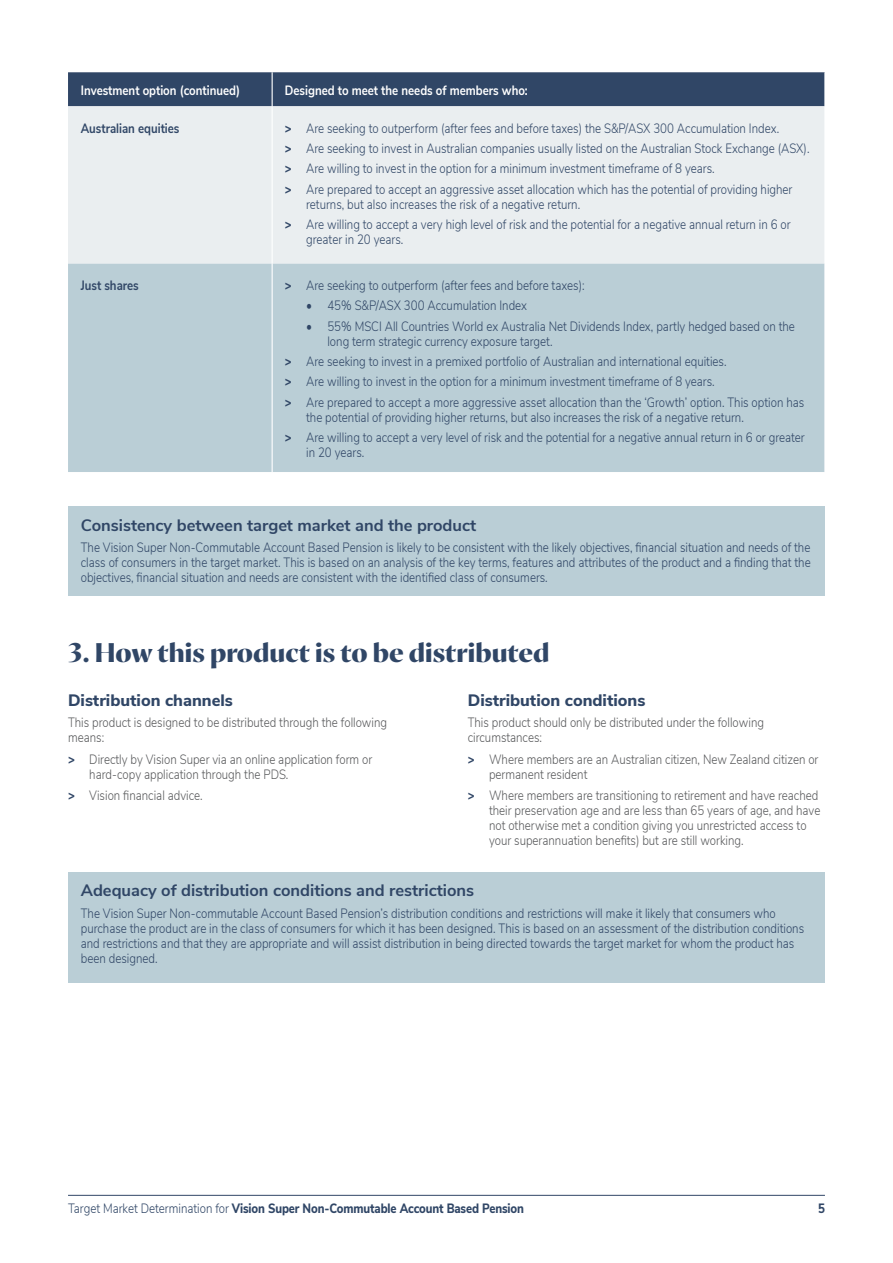
<style>
.page{position:relative;width:893px;height:1263px;background:#fff}
.page>*{position:absolute;margin:0;border:0;box-sizing:border-box;transform-origin:0 0}
.t1{font:800 27px "Proza Display";color:#304666}
.t2{font:700 16.5px "Nunito Sans";color:#304666}
.t3{font:800 16.5px "Nunito Sans";color:#304666}
.t4{font:300 13.5px/20.2px "Nunito Sans";color:#304666;scale:.85 1}
.t5{font:300 13.5px/15px "Nunito Sans";color:#58595b;scale:.85 1}
.t6{font:800 13.5px "Nunito Sans";letter-spacing:-.01em;color:#304666;scale:.85 1}
.t7{font:700 13.5px "Nunito Sans";color:#fff;scale:.85 1}
.t8{font:700 13.5px "Nunito Sans";color:#304666;scale:.85 1}
.s1{font-weight:800}
.s2{font-weight:800;color:#304666}
.s3{font-weight:300}
</style>
<div class="page">
<hr style="left:68px;top:1195px;width:757px;height:1px;background:#304666">
<div style="left:68px;top:72px;width:756px;height:34px;background:#304666"></div>
<div style="left:68px;top:106px;width:756px;height:158px;background:#eaeef0"></div>
<div style="left:68px;top:264px;width:756px;height:208px;background:#baced6"></div>
<hr style="left:272px;top:72px;width:1px;height:34px;background:#fff">
<hr style="left:272px;top:106px;width:1px;height:158px;background:#fff">
<hr style="left:272px;top:264px;width:1px;height:208px;background:#fff">
<div style="left:68px;top:506px;width:757px;height:89px;background:#baced6"></div>
<div style="left:68px;top:872px;width:757px;height:110px;background:#baced6"></div>
<p class="t7" style="left:81px;top:80px;width:189px">Investment option (continued)</p>
<p class="t7" style="left:285px;top:80px;width:287px">Designed to meet the needs of members who:</p>
<p class="t8" style="left:81px;top:118px;width:118px">Australian equities</p>
<p class="t4" style="left:285px;top:117px;width:619px"><span class="s1">&gt;</span> Are seeking to outperform (after fees and before taxes) the S&amp;P/ASX 300 Accumulation Index.<br><span class="s1">&gt;</span> Are seeking to invest in Australian companies usually listed on the Australian Stock Exchange (ASX). <span class="s1">&gt;</span> Are willing to invest in the option for a minimum investment timeframe of 8 years.<br><span class="s1">&gt;</span> Are prepared to accept an aggressive asset allocation which has the potential of providing higher</p>
<p class="t4" style="left:285px;top:193px;width:597px;text-indent:21px">returns, but also increases the risk of a negative return.<br><span class="s1">&gt;</span> Are willing to accept a very high level of risk and the potential for a negative annual return in 6 or</p>
<p class="t4" style="left:306px;top:228px;width:116px">greater in 20 years.</p>
<p class="t8" style="left:81px;top:275px;width:70px">Just shares</p>
<p class="t4" style="left:285px;top:274px;width:354px"><span class="s1">&gt;</span> Are seeking to outperform (after fees and before taxes):</p>
<p class="t4" style="left:306px;top:295px;width:261px"><span class="s1">•</span> 45% S&amp;P/ASX 300 Accumulation Index</p>
<p class="t4" style="left:327px;top:318px;width:551px;line-height:15px;text-indent:-21px"><span class="s1">•</span> 55% MSCI All Countries World ex Australia Net Dividends Index, partly hedged based on the long term strategic currency exposure target.</p>
<p class="t4" style="left:285px;top:350px;width:612px"><span class="s1">&gt;</span> Are seeking to invest in a premixed portfolio of Australian and international equities.<br><span class="s1">&gt;</span> Are willing to invest in the option for a minimum investment timeframe of 8 years.<br><span class="s1">&gt;</span> Are prepared to accept a more aggressive asset allocation than the ‘Growth’ option. This option has</p>
<p class="t4" style="left:285px;top:406px;width:613px;text-indent:21px">the potential of providing higher returns, but also increases the risk of a negative return.<br><span class="s1">&gt;</span> Are willing to accept a very level of risk and the potential for a negative annual return in 6 or greater</p>
<p class="t4" style="left:306px;top:441px;width:70px">in 20 years.</p>
<p class="t2" style="left:81px;top:513px;width:397px">Consistency between target market and the product</p>
<p class="t4" style="left:81px;top:539px;width:860px;line-height:15px;text-align:justify">The Vision Super Non-Commutable Account Based Pension is likely to be consistent with the likely objectives, financial situation and needs of the class of consumers in the target market. This is based on an analysis of the key terms, features and attributes of the product and a finding that the objectives, financial situation and needs are consistent with the identified class of consumers.</p>
<h1 class="t1" style="left:68px;top:636px;width:483px">3. How this product is to be distributed</h1>
<p class="t3" style="left:68px;top:688px;width:166px">Distribution channels</p>
<p class="t5" style="left:68px;top:714px;width:377px">This product is designed to be distributed through the following means:</p>
<p class="t5" style="left:89px;top:751px;width:334px;text-indent:-21px"><span class="s2">&gt;</span> Directly by Vision Super via an online application form or hard-copy application through the PDS.</p>
<p class="t5" style="left:68px;top:787px;width:160px"><span class="s2">&gt;</span> Vision financial advice.</p>
<p class="t3" style="left:468px;top:688px;width:179px">Distribution conditions</p>
<p class="t5" style="left:468px;top:714px;width:350px">This product should only be distributed under the following circumstances:</p>
<p class="t5" style="left:489px;top:751px;width:389px;text-indent:-21px"><span class="s2">&gt;</span> Where members are an Australian citizen, New Zealand citizen or permanent resident</p>
<p class="t5" style="left:489px;top:787px;width:391px;text-indent:-21px"><span class="s2">&gt;</span> Where members are transitioning to retirement and have reached their preservation age and are less than 65 years of age, and have not otherwise met a condition giving you unrestricted access to your superannuation benefits) but are still working.</p>
<p class="t2" style="left:81px;top:878px;width:395px">Adequacy of distribution conditions and restrictions</p>
<p class="t4" style="left:81px;top:904px;width:852px;line-height:15px">The Vision Super Non-commutable Account Based Pension’s distribution conditions and restrictions will make it likely that consumers who purchase the product are in the class of consumers for which it has been designed. This is based on an assessment of the distribution conditions and restrictions and that they are appropriate and will assist distribution in being directed towards the target market for whom the product has been designed.</p>
<p class="t6" style="left:68px;top:1198px;width:538px"><span class="s3">Target Market Determination for</span> Vision Super Non-Commutable Account Based Pension</p>
<p class="t6" style="left:818px;top:1198px;width:10px">5</p>
</div>
